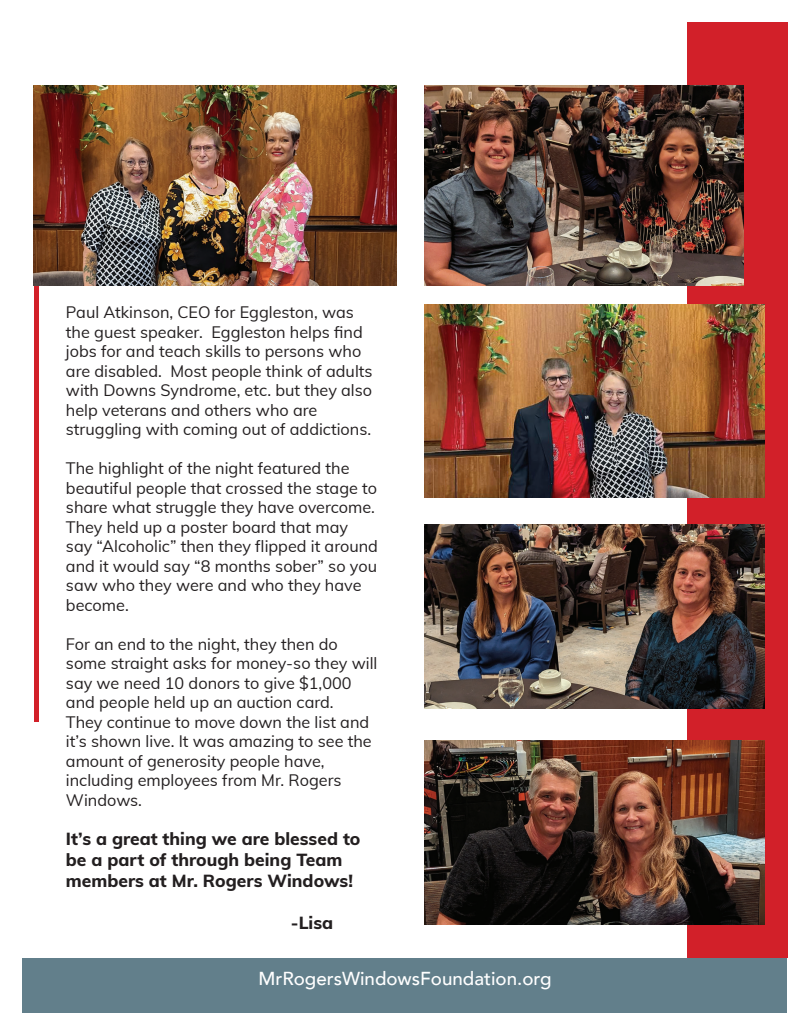
<style>
.page{position:relative;width:810px;height:1035px;background:#fff}
.page>*{position:absolute;margin:0;border:0;box-sizing:border-box;transform-origin:0 0}
.t1{font:500 18.75px "Avenir";color:#fff}
.t2{font:800 17.5px/21px "Muli";color:#231f20}
.t3{font:16.25px/19.5px "Muli";color:#231f20}
</style>
<div class="page">
<div style="left:22px;top:958px;width:766px;height:54px;background:#627f8b"></div>
<div style="left:687px;top:22px;width:101px;height:936px;background:#d22029"></div>
<div style="left:34px;top:100px;width:5px;height:622px;background:#d22029"></div>
<img style="left:425px;top:304px;width:340px;height:194px">
<img style="left:425px;top:524px;width:340px;height:185px">
<img style="left:425px;top:740px;width:340px;height:185px">
<img style="left:34px;top:85px;width:363px;height:200px">
<img style="left:425px;top:85px;width:319px;height:200px">
<p class="t3" style="left:66px;top:302px;width:308px">Paul Atkinson, CEO for Eggleston, was the guest speaker. Eggleston helps find jobs for and teach skills to persons who are disabled. Most people think of adults with Downs Syndrome, etc. but they also help veterans and others who are struggling with coming out of addictions.</p>
<p class="t3" style="left:66px;top:458px;width:314px">The highlight of the night featured the beautiful people that crossed the stage to share what struggle they have overcome.<br>They held up a poster board that may say “Alcoholic” then they flipped it around and it would say “8 months sober” so you saw who they were and who they have become.</p>
<p class="t3" style="left:66px;top:633px;width:313px">For an end to the night, they then do some straight asks for money-so they will say we need 10 donors to give $1,000 and people held up an auction card.<br>They continue to move down the list and it’s shown live. It was amazing to see the amount of generosity people have, including employees from Mr. Rogers Windows.</p>
<p class="t2" style="left:66px;top:827px;width:296px">It’s a great thing we are blessed to be a part of through being Team members at Mr. Rogers Windows!</p>
<p class="t2" style="left:291px;top:911px;width:44px">-Lisa</p>
<p class="t1" style="left:258px;top:962px;width:295px">MrRogersWindowsFoundation.org</p>
</div>
